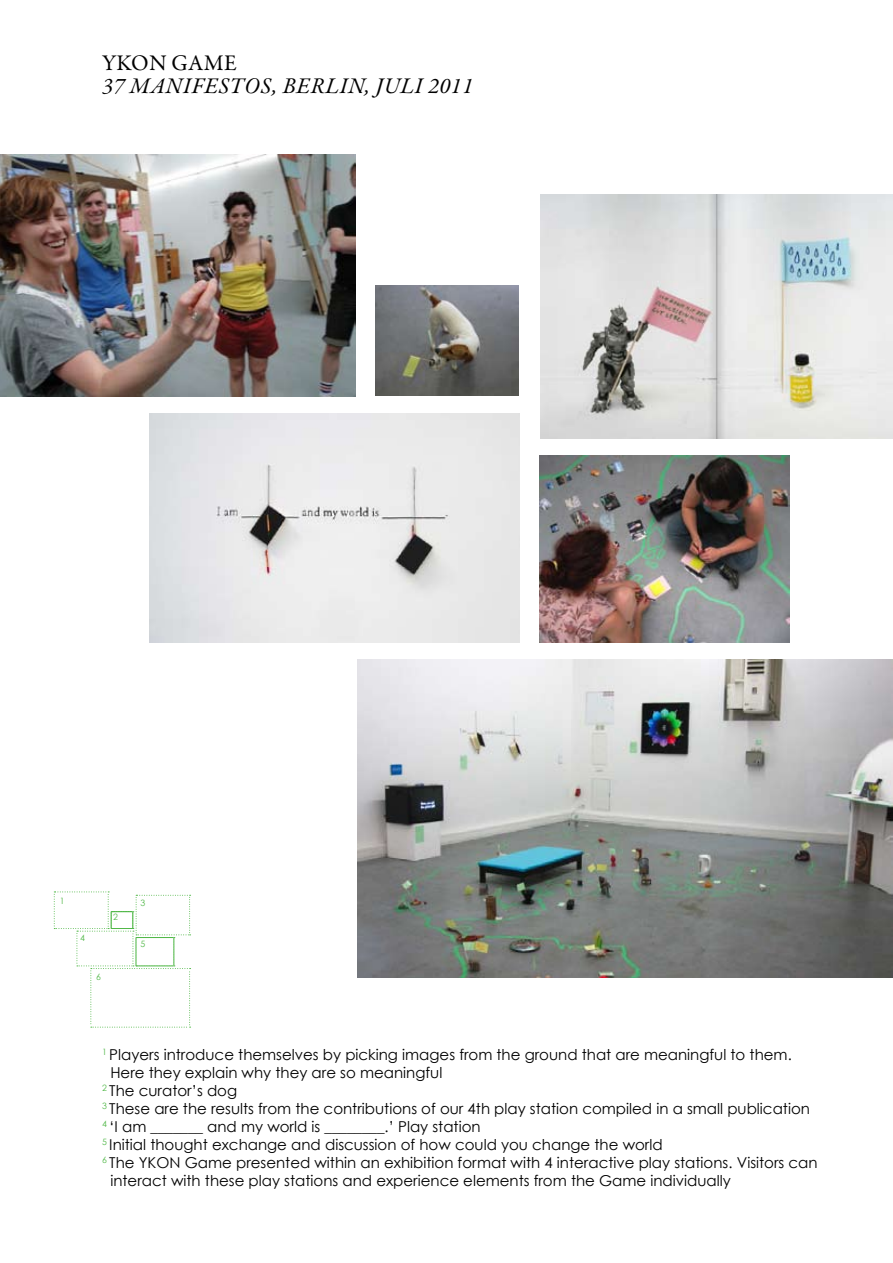
<style>
.page{position:relative;width:893px;height:1263px;background:#fff}
.page>*{position:absolute;margin:0;border:0;box-sizing:border-box;transform-origin:0 0}
.t1{font:italic 22.5px "Garamond Premr Pro";letter-spacing:.02em;color:#000}
.t2{font:22.5px "Garamond Premr Pro";letter-spacing:.02em;color:#000}
.t3{font:15px "Century Gothic";color:#000}
.t4{font:8.7px "Century Gothic";color:#51b848}
</style>
<div class="page">
<img style="left:357px;top:660px;width:536px;height:318px">
<img style="left:150px;top:413px;width:369px;height:230px">
<img style="left:540px;top:194px;width:353px;height:244px">
<svg style="left:54px;top:891px;width:137px;height:137px"></svg>
<img style="left:539px;top:456px;width:250px;height:187px">
<img style="left:375px;top:285px;width:144px;height:111px">
<img style="left:0;top:155px;width:356px;height:241px">
<h1 class="t2" style="left:102px;top:50px;width:136px">YKON GAME</h1>
<h1 class="t1" style="left:102px;top:72px;width:45px">37 MANIF</h1>
<h1 class="t1" style="left:204px;top:72px;width:122px">ESTO S, BERLIN</h1>
<h1 class="t1" style="left:365px;top:72px;width:33px">, JULI</h1>
<h1 class="t1" style="left:428px;top:72px;width:47px">2011</h1>
<p class="t4" style="left:60px;top:895px;width:6px">1</p>
<p class="t4" style="left:80px;top:933px;width:6px">4</p>
<p class="t4" style="left:96px;top:971px;width:6px">6</p>
<p class="t4" style="left:113px;top:912px;width:6px">2</p>
<p class="t4" style="left:141px;top:897px;width:6px">3</p>
<p class="t4" style="left:141px;top:939px;width:6px">5</p>
<p class="t3" style="left:102px;top:1046px;width:691px"><sup>1</sup> Players introduce themselves by picking images from the ground that are meaningful to them.</p>
<p class="t3" style="left:110px;top:1064px;width:333px">Here they explain why they are so meaningful</p>
<p class="t3" style="left:102px;top:1082px;width:137px"><sup>2</sup> The curator’s dog</p>
<p class="t3" style="left:102px;top:1100px;width:709px"><sup>3</sup> These are the results from the contributions of our 4th play station compiled in a small publication</p>
<p class="t3" style="left:102px;top:1118px;width:380px"><sup>4</sup> ‘I am _______ and my world is ________.’ Play station</p>
<p class="t3" style="left:102px;top:1136px;width:562px"><sup>5</sup> Initial thought exchange and discussion of how could you change the world</p>
<p class="t3" style="left:102px;top:1154px;width:717px"><sup>6</sup> The YKON Game presented within an exhibition format with 4 interactive play stations. Visitors can</p>
<p class="t3" style="left:110px;top:1172px;width:622px">interact with these play stations and experience elements from the Game individually</p>
</div>
